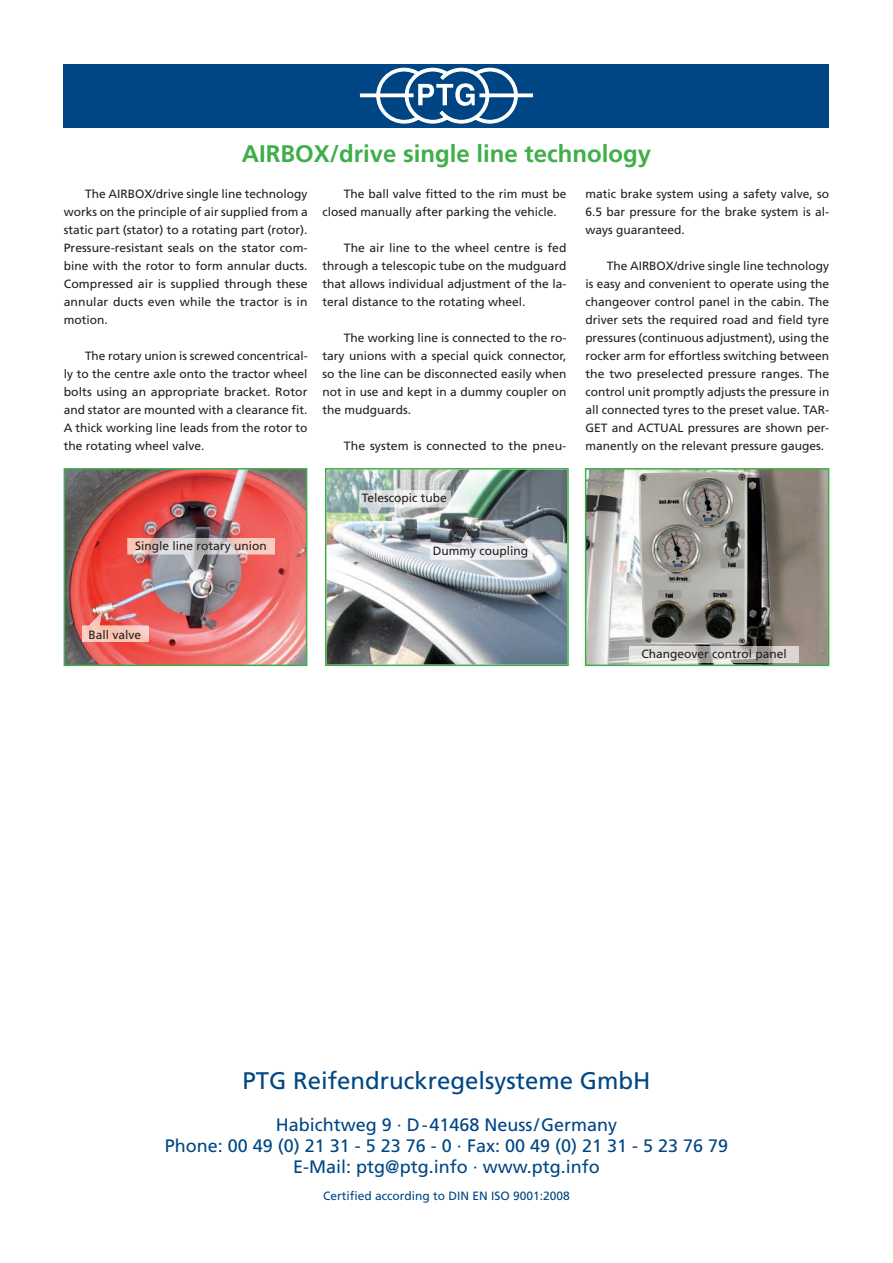
<style>
.page{position:relative;width:893px;height:1263px;background:#fff}
.page>*{position:absolute;margin:0;border:0;box-sizing:border-box;transform-origin:0 0}
.t1{font:700 24px "Frutiger";color:#40ae49}
.t2{font:24px "Frutiger";color:#004684}
.t3{font:18px/21px "Frutiger";color:#004684;text-align:center}
.t4{font:12px/18px "Frutiger";color:#231f20;text-align:justify}
.t5{font:12px "Frutiger";color:#004684}
</style>
<div class="page">
<div style="left:64px;top:64px;width:765px;height:64px;background:#004684"></div>
<div style="left:360px;top:93px;width:54px;height:4px;border:1px solid #fff"></div>
<div style="left:479px;top:93px;width:54px;height:4px;border:1px solid #fff"></div>
<svg style="left:376px;top:67px;width:142px;height:57px"></svg>
<img style="left:588px;top:471px;width:238px;height:192px">
<div style="left:585px;top:468px;width:244px;height:198px;border:2px solid #40ae49"></div>
<img style="left:630px;top:646px;width:168px;height:16px">
<img style="left:325px;top:468px;width:244px;height:198px">
<img style="left:67px;top:471px;width:237px;height:192px">
<div style="left:64px;top:468px;width:243px;height:198px;border:2px solid #40ae49"></div>
<img style="left:128px;top:538px;width:147px;height:36px">
<img style="left:82px;top:612px;width:67px;height:30px">
<img style="left:360px;top:490px;width:91px;height:32px">
<img style="left:431px;top:532px;width:101px;height:27px">
<h1 class="t1" style="left:242px;top:140px;width:411px">AIRBOX/drive single line technology</h1>
<p class="t4" style="left:64px;top:185px;width:245px;text-indent:21px">The AIRBOX/drive single line technology works on the principle of air supplied from a static part (stator) to a rotating part (rotor).<br>Pressure-resistant seals on the stator com&shy;bine with the rotor to form annular ducts.<br>Compressed air is supplied through these annular ducts even while the tractor is in motion.</p>
<p class="t4" style="left:64px;top:347px;width:245px;text-indent:21px">The rotary union is screwed concentrical&shy;ly to the centre axle onto the tractor wheel bolts using an appropriate bracket. Rotor and stator are mounted with a clearance fit.<br>A thick working line leads from the rotor to the rotating wheel valve.</p>
<p class="t4" style="left:323px;top:185px;width:245px;text-indent:21px">The ball valve fitted to the rim must be closed manually after parking the vehicle.</p>
<p class="t4" style="left:323px;top:239px;width:245px;text-indent:21px">The air line to the wheel centre is fed through a telescopic tube on the mudguard that allows individual adjustment of the la&shy;teral distance to the rotating wheel.</p>
<p class="t4" style="left:323px;top:329px;width:245px;text-indent:21px">The working line is connected to the ro&shy;tary unions with a special quick connector, so the line can be disconnected easily when not in use and kept in a dummy coupler on the mudguards.</p>
<p class="t4" style="left:344px;top:437px;width:224px">The system is connected to the pneu-</p>
<p class="t4" style="left:585px;top:185px;width:245px">matic brake system using a safety valve, so 6.5 bar pressure for the brake system is al&shy;ways guaranteed.</p>
<p class="t4" style="left:585px;top:257px;width:245px;text-indent:21px">The AIRBOX/drive single line technology is easy and convenient to operate using the changeover control panel in the cabin. The driver sets the required road and field tyre pressures (continuous adjustment), using the rocker arm for effortless switching between the two preselected pressure ranges. The control unit promptly adjusts the pressure in all connected tyres to the preset value. TAR-GET and ACTUAL pressures are shown per&shy;manently on the relevant pressure gauges.</p>
<p class="t4" style="left:135px;top:536px;width:133px">Single line rotary union</p>
<p class="t4" style="left:89px;top:625px;width:54px">Ball valve</p>
<p class="t4" style="left:362px;top:489px;width:87px">Telescopic tube</p>
<p class="t4" style="left:433px;top:542px;width:97px">Dummy coupling</p>
<p class="t4" style="left:641px;top:644px;width:147px">Changeover control panel</p>
<h1 class="t2" style="left:242px;top:1066px;width:410px">PTG Reifendruckregelsysteme GmbH</h1>
<h2 class="t3" style="left:165px;top:1114px;width:565px">Habichtweg 9 · D-41468 Neuss/Germany<br>Phone: 00 49 (0) 21 31 - 5 23 76 - 0 · Fax: 00 49 (0) 21 31 - 5 23 76 79<br>E-Mail: ptg@ptg.info · www.ptg.info</h2>
<p class="t5" style="left:323px;top:1188px;width:248px">Certified according to DIN EN ISO 9001:2008</p>
</div>
